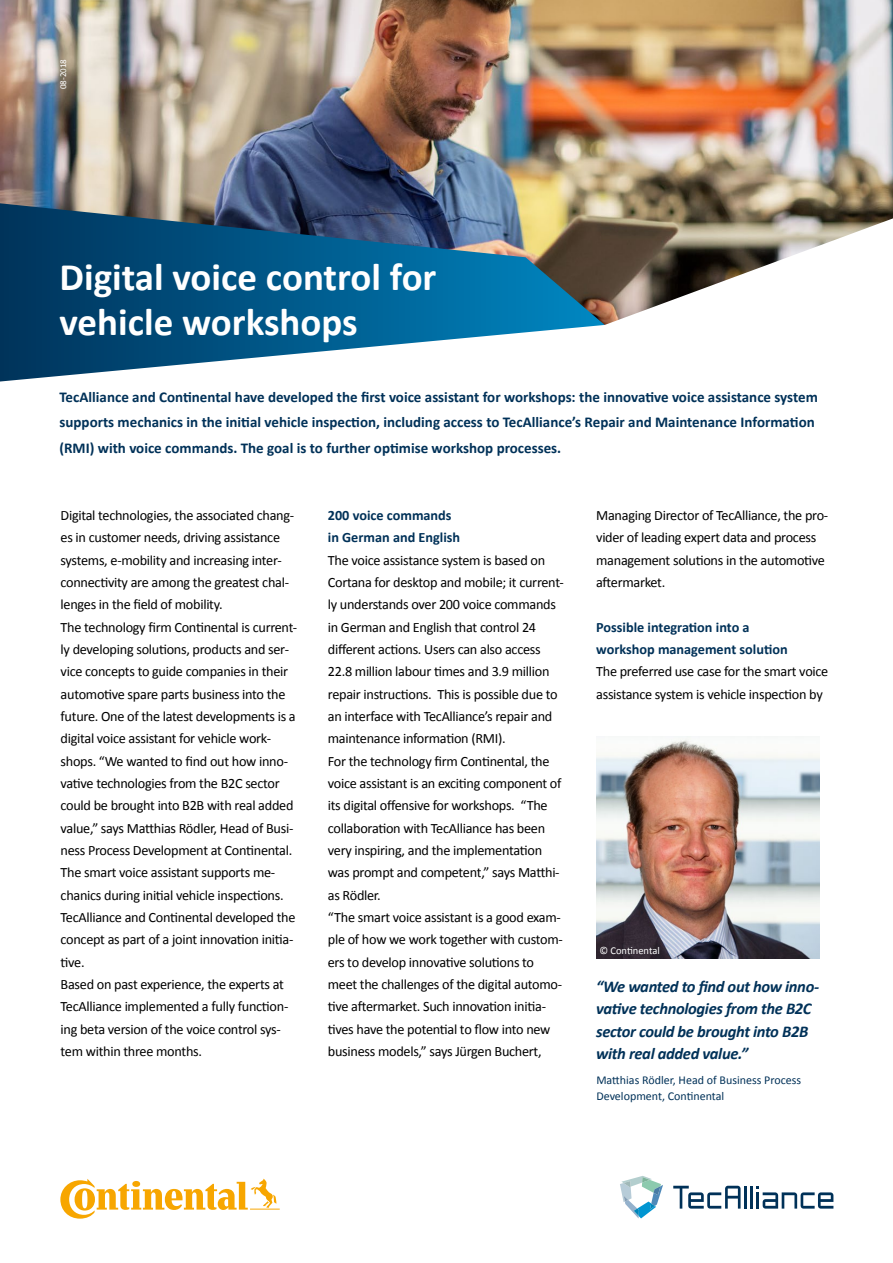
<style>
.page{position:relative;width:893px;height:1263px;background:#fff}
.page>*{position:absolute;margin:0;border:0;box-sizing:border-box;transform-origin:0 0}
.t1{font:700 39px/44.7px "Calibri";color:#fff}
.t2{font:italic 700 16.5px/22.4px "Calibri";letter-spacing:-.02em;color:#003158}
.t3{font:700 15px/25.5px "Calibri";color:#003158}
.t4{font:14.25px/22.4px "Calibri";letter-spacing:-.02em;color:#000}
.t5{font:700 14.25px/22.4px "Calibri";color:#003158}
.t6{font:12px/15.9px "Calibri";color:#003158}
.t7{font:10.5px "Calibri";color:#fff}
.t8{font:9px "Calibri";color:#fff}
</style>
<div class="page">
<svg style="left:0;top:325px;width:604px;height:56px"></svg>
<img style="left:0;top:0;width:893px;height:325px">
<svg style="left:673px;top:1186px;width:68px;height:22px"></svg>
<hr style="left:744px;top:1186px;width:3px;height:22px;background:#003158">
<hr style="left:750px;top:1186px;width:3px;height:22px;background:#003158">
<svg style="left:756px;top:1186px;width:77px;height:22px"></svg>
<svg style="left:620px;top:1176px;width:43px;height:42px"></svg>
<img style="left:596px;top:739px;width:223px;height:219px">
<svg style="left:60px;top:1179px;width:220px;height:39px"></svg>
<p class="t8" style="left:58px;top:89px;width:32px;rotate:-90deg">08-2018</p>
<h1 class="t1" style="left:60px;top:255px;width:378px">Digital voice control for vehicle workshops</h1>
<p class="t3" style="left:60px;top:384px;width:760px">TecAlliance and Continental have developed the first voice assistant for workshops: the innovative voice assistance system supports mechanics in the initial vehicle inspection, including access to TecAlliance’s Repair and Maintenance Information (RMI) with voice commands. The goal is to further optimise workshop processes.</p>
<p class="t4" style="left:61px;top:504px;width:238px">Digital technologies, the associated chang&shy;es in customer needs, driving assistance systems, e-mobility and increasing inter&shy;connectivity are among the greatest chal&shy;lenges in the field of mobility.<br>The technology firm Continental is current&shy;ly developing solutions, products and ser&shy;vice concepts to guide companies in their automotive spare parts business into the future. One of the latest developments is a digital voice assistant for vehicle work&shy;shops. “We wanted to find out how inno&shy;vative technologies from the B2C sector could be brought into B2B with real added value,” says Matthias Rödler, Head of Busi&shy;ness Process Development at Continental.<br>The smart voice assistant supports me&shy;chanics during initial vehicle inspections.<br>TecAlliance and Continental developed the concept as part of a joint innovation initia&shy;tive.<br>Based on past experience, the experts at TecAlliance implemented a fully function&shy;ing beta version of the voice control sys&shy;tem within three months.</p>
<p class="t4" style="left:596px;top:504px;width:234px">Managing Director of TecAlliance, the pro&shy;vider of leading expert data and process management solutions in the automotive aftermarket.</p>
<p class="t5" style="left:328px;top:504px;width:134px">200 voice commands in German and English</p>
<p class="t4" style="left:328px;top:549px;width:237px">The voice assistance system is based on Cortana for desktop and mobile; it current&shy;ly understands over 200 voice commands in German and English that control 24 different actions. Users can also access 22.8 million labour times and 3.9 million repair instructions. This is possible due to an interface with TecAlliance’s repair and maintenance information (RMI).<br>For the technology firm Continental, the voice assistant is an exciting component of its digital offensive for workshops. “The collaboration with TecAlliance has been very inspiring, and the implementation was prompt and competent,” says Matthi&shy;as Rödler.<br>“The smart voice assistant is a good exam&shy;ple of how we work together with custom&shy;ers to develop innovative solutions to meet the challenges of the digital automo&shy;tive aftermarket. Such innovation initia&shy;tives have the potential to flow into new business models,” says Jürgen Buchert,</p>
<p class="t5" style="left:596px;top:616px;width:193px">Possible integration into a workshop management solution</p>
<p class="t4" style="left:596px;top:660px;width:234px">The preferred use case for the smart voice assistance system is vehicle inspection by</p>
<p class="t7" style="left:599px;top:943px;width:62px">© Continental</p>
<p class="t2" style="left:596px;top:975px;width:224px">“We wanted to find out how inno&shy;vative technologies from the B2C sector could be brought into B2B with real added value.”</p>
<p class="t6" style="left:596px;top:1072px;width:206px">Matthias Rödler, Head of Business Process<br>Development, Continental</p>
</div>
